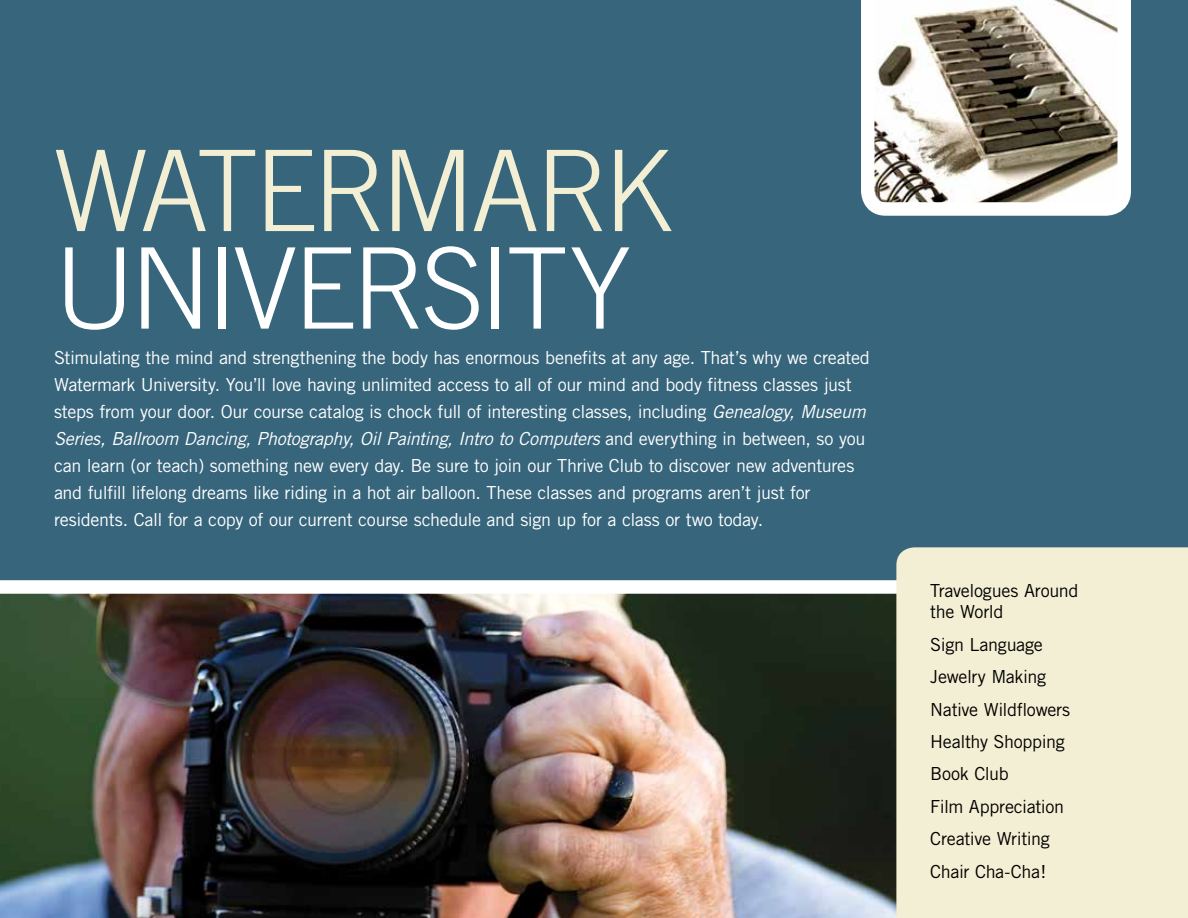
<style>
.page{position:relative;width:1188px;height:918px;background:#fff}
.page>*{position:absolute;margin:0;border:0;box-sizing:border-box;transform-origin:0 0}
.t1{font:300 112.5px "Trade Gothic";letter-spacing:-.04em;color:#fff}
.t2{font:300 112.5px "Trade Gothic";letter-spacing:-.05em;color:#f3efd4}
.t3{font:18px/27px "Trade Gothic";letter-spacing:-.02em;color:#fff}
.t4{font:18px/32.4px "Trade Gothic";letter-spacing:-.02em;color:#000}
.s1{font-style:italic}
</style>
<div class="page">
<img style="left:0;top:594px;width:896px;height:324px">
<div style="left:0;top:0;width:1188px;height:594px;background:#37657b"></div>
<div style="left:896px;top:547px;width:292px;height:371px;background:#f3efd4"></div>
<svg style="left:861px;top:0;width:270px;height:216px"></svg>
<h1 class="t2" style="left:54px;top:124px;width:620px">WATERMARK</h1>
<h1 class="t1" style="left:54px;top:222px;width:579px">UNIVERSITY</h1>
<p class="t3" style="left:54px;top:344px;width:817px">Stimulating the mind and strengthening the body has enormous benefits at any age. That’s why we created Watermark University. You’ll love having unlimited access to all of our mind and body fitness classes just steps from your door. Our course catalog is chock full of interesting classes, including <span class="s1">Genealogy, Museum Series, Ballroom Dancing, Photography, Oil Painting, Intro to Computers</span> and everything in between, so you can learn (or teach) something new every day. Be sure to join our Thrive Club to discover new adventures and fulfill lifelong dreams like riding in a hot air balloon. These classes and programs aren’t just for residents. Call for a copy of our current course schedule and sign up for a class or two today.</p>
<p class="t4" style="left:930px;top:579px;width:150px;line-height:21.6px">Travelogues Around the World</p>
<p class="t4" style="left:930px;top:628px;width:141px">Sign Language<br>Jewelry Making<br>Native Wildflowers<br>Healthy Shopping<br>Book Club<br>Film Appreciation<br>Creative Writing<br>Chair Cha-Cha!</p>
</div>
